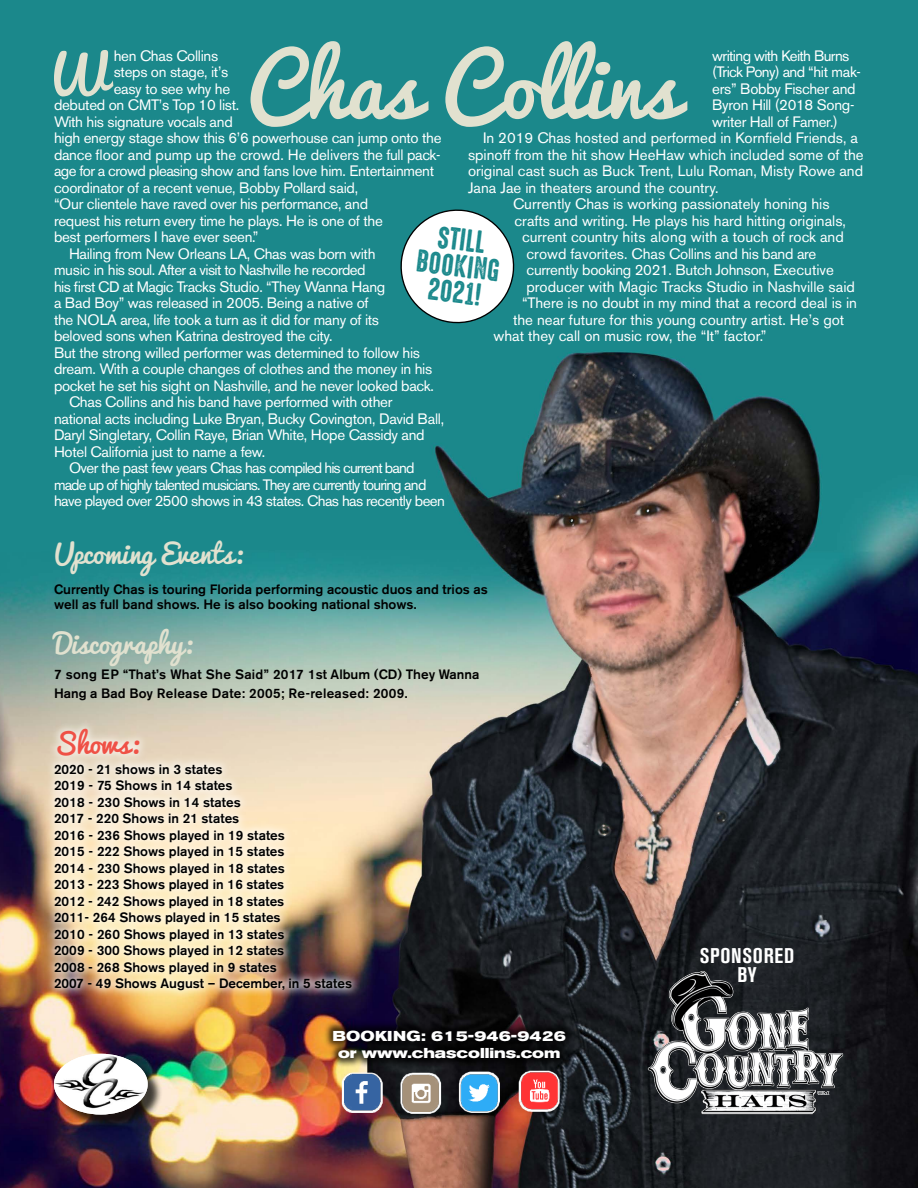
<style>
.page{position:relative;width:918px;height:1188px;background:#fff}
.page>*{position:absolute;margin:0;border:0;box-sizing:border-box;transform-origin:0 0}
.t1{font:83.1px "Pacifico";color:#e1e1cf}
.t2{font:54.15px "Pacifico";color:#e1e1cf}
.t3{font:28.5px/26.2px "High Voltage Rough";color:#1c898c;text-align:center}
.t4{font:27px "Pacifico";color:#e1e1cf}
.t5{font:27px "Pacifico";color:#ef5146}
.t6{font:700 condensed 21px/19.2px "Akzidenz Grotesk BE";letter-spacing:.035em;color:#fff;text-align:center}
.t7{font:15px "Akzidenz Grotesk BE";letter-spacing:-.02em;color:#fff}
.t8{font:15px "Akzidenz Grotesk BE";color:#fff}
.t9{font:15px "Akzidenz Grotesk BE";letter-spacing:-.04em;color:#fff}
.t10{font:15px "Akzidenz Grotesk BE";letter-spacing:-.06em;color:#fff}
.t11{font:700 expanded 14.25px/17.4px "Akzidenz Grotesk BE";color:#fff;text-align:center}
.t12{font:500 13.5px/16.5px "Akzidenz Grotesk BE";color:#000}
.t13{font:500 13.5px/18.8px "Akzidenz Grotesk BE";letter-spacing:.02em;color:#000}
</style>
<div class="page">
<img style="left:0;top:0;width:918px;height:1188px">
<div style="left:46px;top:720px;width:315px;height:280px;background:#fff;opacity:.75"></div>
<img style="left:341px;top:1072px;width:42px;height:42px">
<svg style="left:519px;top:1070px;width:41px;height:42px"></svg>
<img style="left:517px;top:1071px;width:42px;height:42px">
<svg style="left:458px;top:1072px;width:42px;height:41px"></svg>
<img style="left:461px;top:1073px;width:41px;height:42px">
<svg style="left:400px;top:1072px;width:41px;height:42px"></svg>
<img style="left:401px;top:1073px;width:42px;height:42px">
<img style="left:646px;top:968px;width:200px;height:150px">
<div style="left:323px;top:1020px;width:252px;height:48px;background:#000;opacity:.75"></div>
<div style="left:56px;top:1056px;width:107px;height:74px;background:#000;opacity:.75"></div>
<img style="left:54px;top:1054px;width:94px;height:61px">
<svg style="left:396px;top:205px;width:122px;height:121px"></svg>
<h1 class="t1" style="left:247px;top:42px;width:433px">Chas Collins</h1>
<h2 class="t2" style="left:44px;top:44px;width:65px">W</h2>
<p class="t7" style="left:114px;top:47px;width:106px">hen Chas Collins</p>
<p class="t9" style="left:712px;top:47px;width:139px">writing with Keith Burns</p>
<p class="t9" style="left:712px;top:63px;width:150px">(Trick Pony) and “hit mak-</p>
<p class="t7" style="left:712px;top:80px;width:145px">ers” Bobby Fischer and</p>
<p class="t7" style="left:712px;top:96px;width:144px">Byron Hill (2018 Song-</p>
<p class="t7" style="left:712px;top:113px;width:127px">writer Hall of Famer.)</p>
<p class="t8" style="left:483px;top:129px;width:377px">In 2019 Chas hosted and performed in Kornfield Friends, a</p>
<p class="t8" style="left:468px;top:146px;width:397px">spinoff from the hit show HeeHaw which included some of the</p>
<p class="t8" style="left:468px;top:162px;width:397px">original cast such as Buck Trent, Lulu Roman, Misty Rowe and</p>
<p class="t8" style="left:468px;top:179px;width:252px">Jana Jae in theaters around the country.</p>
<p class="t8" style="left:513px;top:195px;width:318px">Currently Chas is working passionately honing his</p>
<p class="t8" style="left:515px;top:212px;width:333px">crafts and writing. He plays his hard hitting originals,</p>
<p class="t8" style="left:522px;top:228px;width:323px">current country hits along with a touch of rock and</p>
<p class="t7" style="left:527px;top:245px;width:291px">crowd favorites. Chas Collins and his band are</p>
<p class="t7" style="left:527px;top:261px;width:309px">currently booking 2021. Butch Johnson, Executive</p>
<p class="t8" style="left:527px;top:278px;width:330px">producer with Magic Tracks Studio in Nashville said</p>
<p class="t8" style="left:522px;top:294px;width:337px">“There is no doubt in my mind that a record deal is in</p>
<p class="t8" style="left:513px;top:311px;width:333px">the near future for this young country artist. He’s got</p>
<p class="t8" style="left:494px;top:327px;width:274px">what they call on music row, the “It” factor.”</p>
<p class="t7" style="left:114px;top:63px;width:116px">steps on stage, it’s</p>
<p class="t7" style="left:114px;top:80px;width:118px">easy to see why he</p>
<p class="t7" style="left:54px;top:96px;width:187px">debuted on CMT’s Top 10 list.</p>
<p class="t7" style="left:54px;top:113px;width:180px">With his signature vocals and</p>
<p class="t7" style="left:54px;top:129px;width:389px">high energy stage show this 6’6 powerhouse can jump onto the</p>
<p class="t8" style="left:54px;top:146px;width:388px">dance floor and pump up the crowd. He delivers the full pack-</p>
<p class="t7" style="left:54px;top:162px;width:382px">age for a crowd pleasing show and fans love him. Entertainment</p>
<p class="t7" style="left:54px;top:179px;width:306px">coordinator of a recent venue, Bobby Pollard said,</p>
<p class="t7" style="left:54px;top:195px;width:316px">“Our clientele have raved over his performance, and</p>
<p class="t7" style="left:54px;top:212px;width:330px">request his return every time he plays. He is one of the</p>
<p class="t7" style="left:54px;top:228px;width:206px">best performers I have ever seen.”</p>
<p class="t7" style="left:69px;top:245px;width:308px">Hailing from New Orleans LA, Chas was born with</p>
<p class="t9" style="left:54px;top:261px;width:313px">music in his soul. After a visit to Nashville he recorded</p>
<p class="t7" style="left:54px;top:278px;width:333px">his first CD at Magic Tracks Studio. “They Wanna Hang</p>
<p class="t7" style="left:54px;top:294px;width:316px">a Bad Boy” was released in 2005. Being a native of</p>
<p class="t7" style="left:54px;top:311px;width:327px">the NOLA area, life took a turn as it did for many of its</p>
<p class="t7" style="left:54px;top:327px;width:280px">beloved sons when Katrina destroyed the city.</p>
<p class="t7" style="left:54px;top:344px;width:368px">But the strong willed performer was determined to follow his</p>
<p class="t7" style="left:54px;top:360px;width:380px">dream. With a couple changes of clothes and the money in his</p>
<p class="t7" style="left:54px;top:377px;width:381px">pocket he set his sight on Nashville, and he never looked back.</p>
<p class="t7" style="left:69px;top:393px;width:325px">Chas Collins and his band have performed with other</p>
<p class="t7" style="left:54px;top:410px;width:392px">national acts including Luke Bryan, Bucky Covington, David Ball,</p>
<p class="t7" style="left:54px;top:426px;width:372px">Daryl Singletary, Collin Raye, Brian White, Hope Cassidy and</p>
<p class="t7" style="left:54px;top:443px;width:213px">Hotel California just to name a few.</p>
<p class="t9" style="left:69px;top:459px;width:347px">Over the past few years Chas has compiled his current band</p>
<p class="t10" style="left:54px;top:476px;width:374px">made up of highly talented musicians. They are currently touring and</p>
<p class="t9" style="left:54px;top:492px;width:392px">have played over 2500 shows in 43 states. Chas has recently been</p>
<h3 class="t3" style="left:421px;top:223px;width:85px;rotate:7deg">STILL<br>BOOKING<br>2021!</h3>
<h3 class="t4" style="left:54px;top:539px;width:190px">Upcoming Events:</h3>
<p class="t12" style="left:54px;top:582px;width:435px;line-height:15px">Currently Chas is touring Florida performing acoustic duos and trios as well as full band shows. He is also booking national shows.</p>
<h3 class="t4" style="left:54px;top:629px;width:140px">Discography:</h3>
<p class="t13" style="left:54px;top:665px;width:427px">7 song EP “That’s What She Said” 2017 1st Album (CD) They Wanna<br>Hang a Bad Boy Release Date: 2005; Re-released: 2009.</p>
<h3 class="t5" style="left:54px;top:729px;width:87px">Shows:</h3>
<p class="t12" style="left:54px;top:761px;width:300px">2020 - 21 shows in 3 states<br>2019 - 75 Shows in 14 states<br>2018 - 230 Shows in 14 states<br>2017 - 220 Shows in 21 states<br>2016 - 236 Shows played in 19 states<br>2015 - 222 Shows played in 15 states<br>2014 - 230 Shows played in 18 states<br>2013 - 223 Shows played in 16 states<br>2012 - 242 Shows played in 18 states<br>2011- 264 Shows played in 15 states<br>2010 - 260 Shows played in 13 states<br>2009 - 300 Shows played in 12 states<br>2008 - 268 Shows played in 9 states<br>2007 - 49 Shows August – December, in 5 states</p>
<p class="t11" style="left:332px;top:1027px;width:235px">BOOKING: 615-946-9426 or www.chascollins.com</p>
<h3 class="t6" style="left:700px;top:946px;width:96px">SPONSORED<br>BY</h3>
</div>
